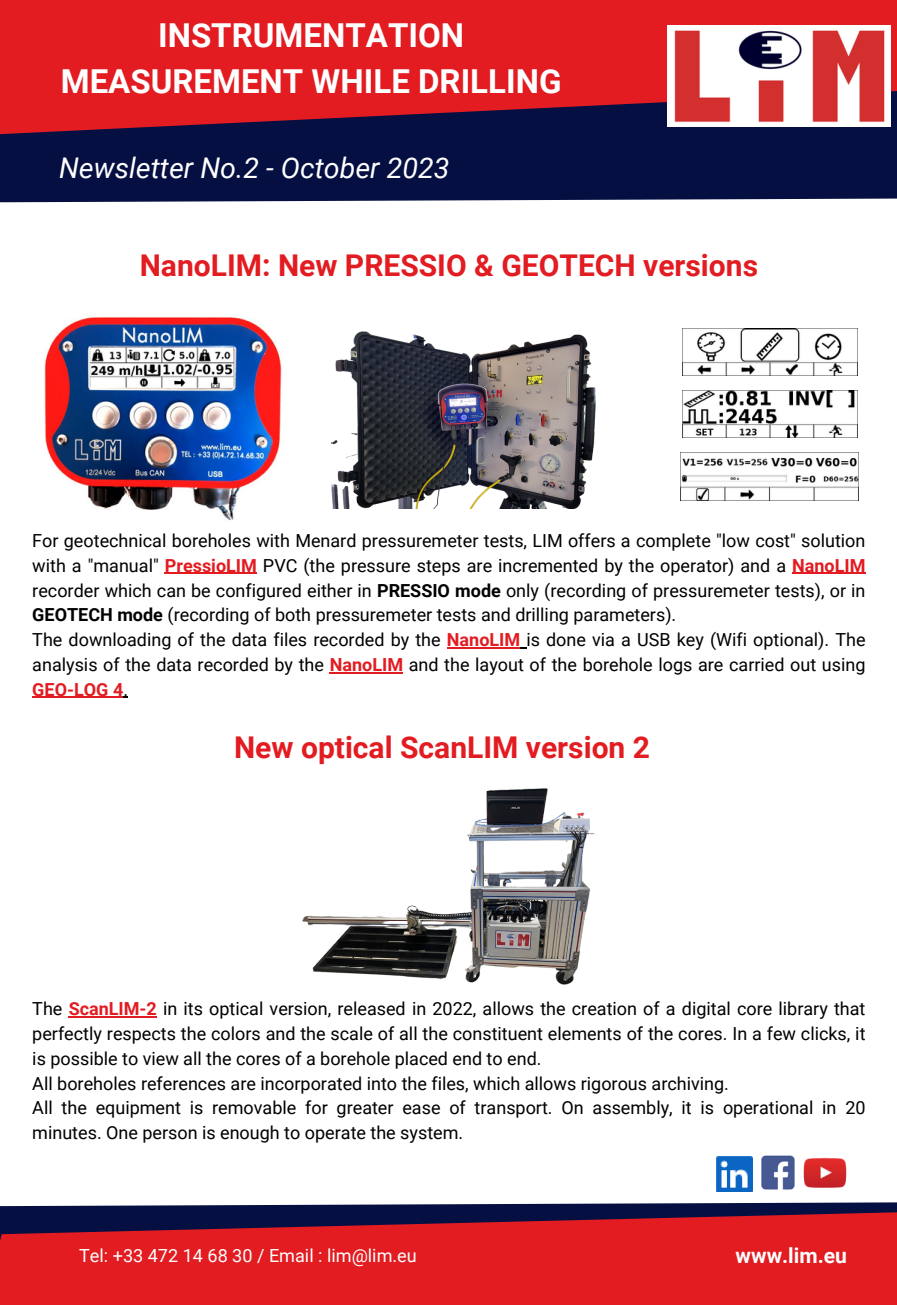
<style>
.page{position:relative;width:897px;height:1305px;background:#fff}
.page>*{position:absolute;margin:0;border:0;box-sizing:border-box;transform-origin:0 0}
.t1{font:700 33px "Roboto";color:#fff}
.t2{font:700 30px "Roboto";color:#e21c21}
.t3{font:italic 28.5px "Roboto";color:#fff}
.t4{font:700 21.15px "Roboto";color:#fdfefe}
.t5{font:18.15px "Roboto";color:#fdfefe}
.t6{font:18px/24.8px "Roboto";color:#000;text-align:justify}
.s1{font-weight:700;color:#e21c21}
.s2{font-weight:700}
</style>
<div class="page">
<svg style="left:0;top:0;width:897px;height:203px;background:#7e1933"></svg>
<svg style="left:0;top:1156px;width:897px;height:149px;fill:#e21c21"></svg>
<img style="left:667px;top:26px;width:223px;height:101px">
<img style="left:715px;top:1156px;width:37px;height:35px">
<img style="left:759px;top:1155px;width:39px;height:36px">
<img style="left:802px;top:1157px;width:45px;height:32px">
<img style="left:44px;top:317px;width:238px;height:203px">
<img style="left:331px;top:331px;width:265px;height:177px">
<img style="left:682px;top:328px;width:176px;height:48px">
<img style="left:682px;top:390px;width:176px;height:48px">
<img style="left:680px;top:452px;width:178px;height:49px">
<hr style="left:165px;top:573px;width:92px;height:1px;background:#e21c21">
<hr style="left:792px;top:573px;width:73px;height:1px;background:#e21c21">
<hr style="left:447px;top:647px;width:73px;height:1px;background:#e21c21">
<hr style="left:330px;top:672px;width:73px;height:1px;background:#e21c21">
<hr style="left:32px;top:697px;width:91px;height:1px;background:#e21c21">
<img style="left:302px;top:788px;width:294px;height:197px">
<hr style="left:69px;top:1017px;width:88px;height:1px;background:#e21c21">
<p class="t1" style="left:158px;top:16px;width:307px">INSTRUMENTATION</p>
<p class="t1" style="left:61px;top:62px;width:502px">MEASUREMENT WHILE DRILLING</p>
<p class="t3" style="left:59px;top:152px;width:392px">Newsletter No.2 - October 2023</p>
<p class="t2" style="left:140px;top:248px;width:620px">NanoLIM: New PRESSIO &amp; GEOTECH versions</p>
<p class="t6" style="left:32px;top:529px;width:834px">For geotechnical boreholes with Menard pressuremeter tests, LIM offers a complete "low cost" solution with a "manual" <span class="s1">PressioLIM</span> PVC (the pressure steps are incremented by the operator) and a <span class="s1">NanoLIM </span>recorder which can be configured either in <span class="s2">PRESSIO mode</span> only (recording of pressuremeter tests), or in <span class="s2">GEOTECH mode</span> (recording of both pressuremeter tests and drilling parameters).</p>
<p class="t6" style="left:32px;top:628px;width:834px">The downloading of the data files recorded by the <span class="s1">NanoLIM</span> is done via a USB key (Wifi optional). The analysis of the data recorded by the <span class="s1">NanoLIM</span> and the layout of the borehole logs are carried out using <span class="s1">GEO-LOG 4</span>.</p>
<p class="t2" style="left:234px;top:731px;width:417px">New optical ScanLIM version 2</p>
<p class="t6" style="left:32px;top:997px;width:834px">The <span class="s1">ScanLIM-2</span> in its optical version, released in 2022, allows the creation of a digital core library that perfectly respects the colors and the scale of all the constituent elements of the cores. In a few clicks, it is possible to view all the cores of a borehole placed end to end.</p>
<p class="t6" style="left:32px;top:1071px;width:698px">All boreholes references are incorporated into the files, which allows rigorous archiving.</p>
<p class="t6" style="left:32px;top:1096px;width:834px">All the equipment is removable for greater ease of transport. On assembly, it is operational in 20 minutes. One person is enough to operate the system.</p>
<p class="t5" style="left:79px;top:1245px;width:339px">Tel: +33 472 14 68 30 / Email : lim@lim.eu</p>
<p class="t4" style="left:735px;top:1243px;width:113px">www.lim.eu</p>
</div>
